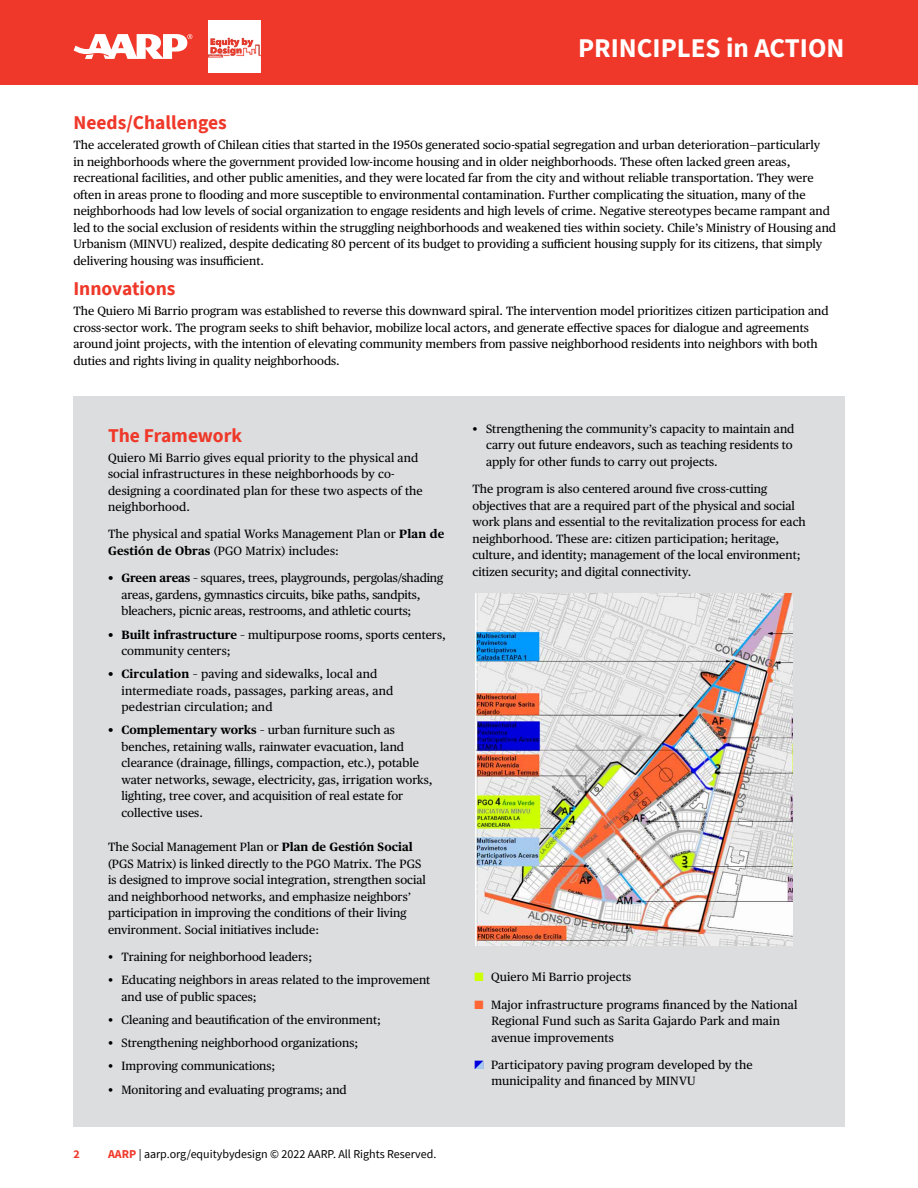
<style>
.page{position:relative;width:918px;height:1188px;background:#fff}
.page>*{position:absolute;margin:0;border:0;box-sizing:border-box;transform-origin:0 0}
.t1{font:700 27px "Source Sans Pro";color:#fff}
.t2{font:700 19.5px "Source Sans Pro";color:#ef3829}
.t3{font:12px/16.5px "Publico Text";color:#000}
.t4{font:12px "Source Sans Pro";color:#000}
.t5{font:700 12px "Source Sans Pro";color:#ef3829}
.s1{font-weight:700}
.s2{font-weight:700;color:#ef3829}
.s3{color:#cf0}
.s4{color:#f63}
.s5{color:#00d}
</style>
<div class="page">
<div style="left:0;top:0;width:918px;height:85px;background:#ef3829"></div>
<svg style="left:74px;top:34px;width:118px;height:25px"></svg>
<img style="left:209px;top:21px;width:52px;height:51px">
<div style="left:73px;top:396px;width:772px;height:731px;background:#dcddde"></div>
<img style="left:475px;top:594px;width:317px;height:351px">
<svg style="left:475px;top:1061px;width:8px;height:8px"></svg>
<h1 class="t1" style="left:578px;top:29px;width:268px">PRINCIPLES in ACTION</h1>
<h2 class="t2" style="left:73px;top:110px;width:155px">Needs/Challenges</h2>
<p class="t3" style="left:73px;top:136px;width:764px">The accelerated growth of Chilean cities that started in the 1950s generated socio-spatial segregation and urban deterioration—particularly<br>in neighborhoods where the government provided low-income housing and in older neighborhoods. These often lacked green areas, recreational facilities, and other public amenities, and they were located far from the city and without reliable transportation. They were often in areas prone to flooding and more susceptible to environmental contamination. Further complicating the situation, many of the neighborhoods had low levels of social organization to engage residents and high levels of crime. Negative stereotypes became rampant and led to the social exclusion of residents within the struggling neighborhoods and weakened ties within society. Chile’s Ministry of Housing and Urbanism (MINVU) realized, despite dedicating 80 percent of its budget to providing a sufficient housing supply for its citizens, that simply delivering housing was insufficient.</p>
<h2 class="t2" style="left:73px;top:275px;width:104px">Innovations</h2>
<p class="t3" style="left:73px;top:302px;width:757px">The Quiero Mi Barrio program was established to reverse this downward spiral. The intervention model prioritizes citizen participation and cross-sector work. The program seeks to shift behavior, mobilize local actors, and generate effective spaces for dialogue and agreements around joint projects, with the intention of elevating community members from passive neighborhood residents into neighbors with both duties and rights living in quality neighborhoods.</p>
<h2 class="t2" style="left:108px;top:422px;width:136px">The Framework</h2>
<p class="t3" style="left:108px;top:448px;width:316px">Quiero Mi Barrio gives equal priority to the physical and social infrastructures in these neighborhoods by co&shy;designing a coordinated plan for these two aspects of the neighborhood.</p>
<p class="t3" style="left:108px;top:525px;width:338px">The physical and spatial Works Management Plan or <span class="s1">Plan de<br>Gestión de Obras</span> (PGO Matrix) includes:</p>
<p class="t3" style="left:122px;top:569px;width:323px;text-indent:-14px"><span class="s1">• Green areas</span> – squares, trees, playgrounds, pergolas/shading areas, gardens, gymnastics circuits, bike paths, sandpits, bleachers, picnic areas, restrooms, and athletic courts;</p>
<p class="t3" style="left:122px;top:625px;width:326px;text-indent:-14px"><span class="s1">• Built infrastructure</span> – multipurpose rooms, sports centers, community centers;</p>
<p class="t3" style="left:122px;top:665px;width:273px;text-indent:-14px"><span class="s1">• Circulation</span> – paving and sidewalks, local and intermediate roads, passages, parking areas, and pedestrian circulation; and</p>
<p class="t3" style="left:122px;top:721px;width:313px;text-indent:-14px"><span class="s1">• Complementary works</span> – urban furniture such as benches, retaining walls, rainwater evacuation, land clearance (drainage, fillings, compaction, etc.), potable water networks, sewage, electricity, gas, irrigation works, lighting, tree cover, and acquisition of real estate for collective uses.</p>
<p class="t3" style="left:108px;top:838px;width:319px">The Social Management Plan or <span class="s1">Plan de Gestión Social </span>(PGS Matrix) is linked directly to the PGO Matrix. The PGS is designed to improve social integration, strengthen social and neighborhood networks, and emphasize neighbors’ participation in improving the conditions of their living environment. Social initiatives include:</p>
<p class="t3" style="left:108px;top:948px;width:206px">• Training for neighborhood leaders;</p>
<p class="t3" style="left:122px;top:971px;width:310px;text-indent:-14px">• Educating neighbors in areas related to the improvement and use of public spaces;</p>
<p class="t3" style="left:108px;top:1011px;width:274px">• Cleaning and beautification of the environment;</p>
<p class="t3" style="left:108px;top:1034px;width:252px">• Strengthening neighborhood organizations;</p>
<p class="t3" style="left:108px;top:1057px;width:169px">• Improving communications;</p>
<p class="t3" style="left:108px;top:1080px;width:240px">• Monitoring and evaluating programs; and</p>
<p class="t5" style="left:74px;top:1146px;width:8px">2</p>
<p class="t4" style="left:108px;top:1146px;width:330px"><span class="s2">AARP</span> | aarp.org/equitybydesign © 2022 AARP. All Rights Reserved.</p>
<p class="t3" style="left:486px;top:420px;width:310px;text-indent:-14px">• Strengthening the community’s capacity to maintain and carry out future endeavors, such as teaching residents to apply for other funds to carry out projects.</p>
<p class="t3" style="left:472px;top:480px;width:335px">The program is also centered around five cross-cutting objectives that are a required part of the physical and social work plans and essential to the revitalization process for each neighborhood. These are: citizen participation; heritage, culture, and identity; management of the local environment; citizen security; and digital connectivity.</p>
<p class="t3" style="left:474px;top:968px;width:159px"><span class="s3">■</span> Quiero Mi Barrio projects</p>
<p class="t3" style="left:491px;top:996px;width:307px;text-indent:-18px"><span class="s4">■</span> Major infrastructure programs financed by the National<br>Regional Fund such as Sarita Gajardo Park and main avenue improvements</p>
<p class="t3" style="left:491px;top:1056px;width:263px;text-indent:-18px"><span class="s5">■</span> Participatory paving program developed by the municipality and financed by MINVU</p>
</div>
